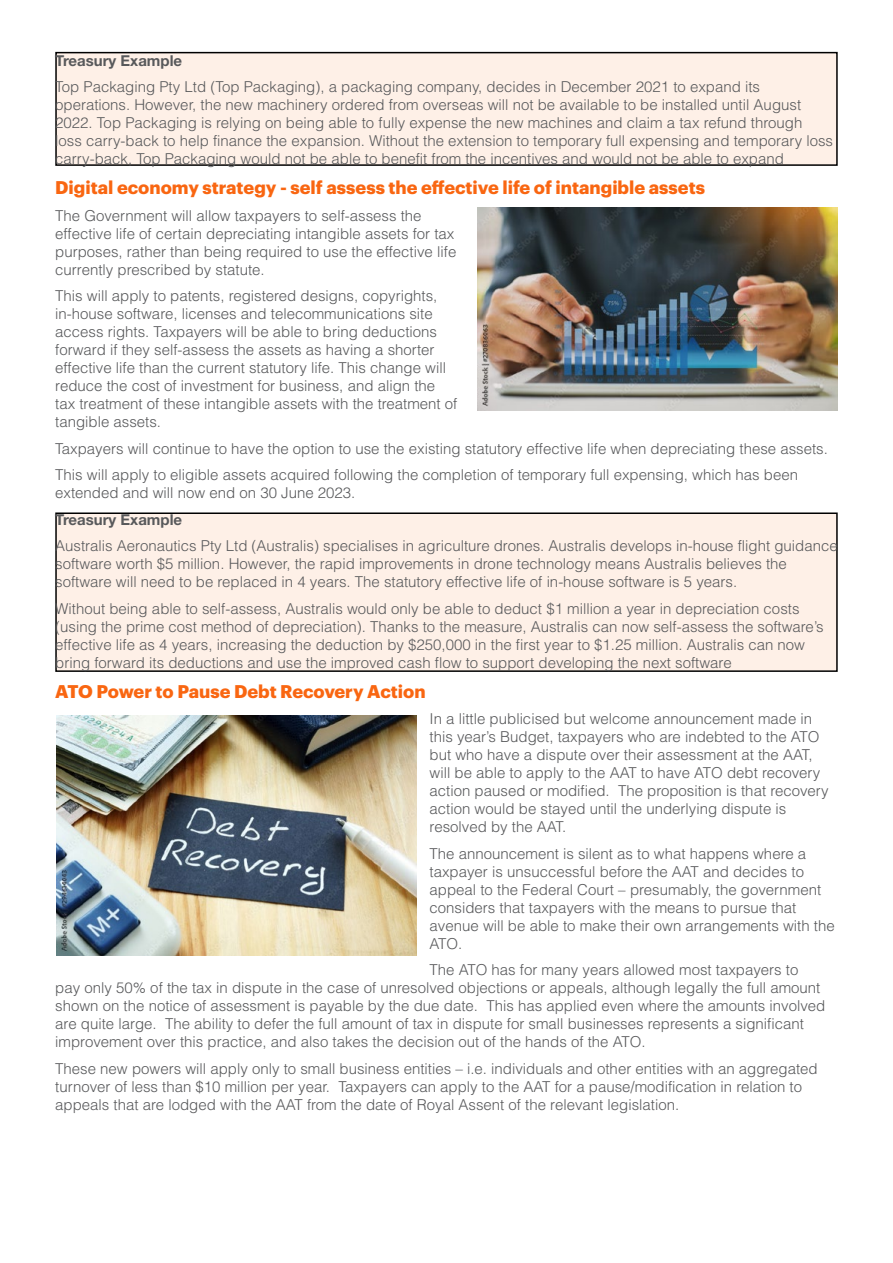
<style>
.page{position:relative;width:893px;height:1263px;background:#fff}
.page>*{position:absolute;margin:0;border:0;box-sizing:border-box;transform-origin:0 0}
.t1{font:700 18px "Graphik";color:#f96611}
.t2{font:300 15px/18px "Helvetica";color:#58595b}
.t3{font:700 15px "Helvetica Neue LT Std";color:#58595b}
</style>
<div class="page">
<img style="left:478px;top:207px;width:360px;height:203px">
<img style="left:57px;top:715px;width:360px;height:241px">
<div style="left:56px;top:53px;width:781px;height:112px;background:#fef0e7"></div>
<div style="left:55px;top:52px;width:783px;height:114px;border:2px solid #000"></div>
<div style="left:56px;top:513px;width:781px;height:158px;background:#fef0e7"></div>
<div style="left:55px;top:512px;width:783px;height:160px;border:2px solid #000"></div>
<p class="t3" style="left:55px;top:51px;width:128px">Treasury Example</p>
<p class="t2" style="left:55px;top:77px;width:779px">Top Packaging Pty Ltd (Top Packaging), a packaging company, decides in December 2021 to expand its operations. However, the new machinery ordered from overseas will not be available to be installed until August 2022. Top Packaging is relying on being able to fully expense the new machines and claim a tax refund through<br>loss carry-back to help finance the expansion. Without the extension to temporary full expensing and temporary loss carry-back, Top Packaging would not be able to benefit from the incentives and would not be able to expand</p>
<p class="t1" style="left:55px;top:174px;width:651px">Digital economy strategy - self assess the effective life of intangible assets</p>
<p class="t2" style="left:55px;top:206px;width:403px">The Government will allow taxpayers to self-assess the effective life of certain depreciating intangible assets for tax purposes, rather than being required to use the effective life currently prescribed by statute.</p>
<p class="t2" style="left:55px;top:286px;width:404px">This will apply to patents, registered designs, copyrights, in-house software, licenses and telecommunications site access rights. Taxpayers will be able to bring deductions forward if they self-assess the assets as having a shorter effective life than the current statutory life. This change will reduce the cost of investment for business, and align the tax treatment of these intangible assets with the treatment of tangible assets.</p>
<p class="t2" style="left:55px;top:435px;width:774px;line-height:26.5px">Taxpayers will continue to have the option to use the existing statutory effective life when depreciating these assets.<br>This will apply to eligible assets acquired following the completion of temporary full expensing, which has been</p>
<p class="t2" style="left:55px;top:483px;width:302px">extended and will now end on 30 June 2023.</p>
<p class="t3" style="left:55px;top:510px;width:128px">Treasury Example</p>
<p class="t2" style="left:55px;top:536px;width:784px">Australis Aeronautics Pty Ltd (Australis) specialises in agriculture drones. Australis develops in-house flight guidance software worth $5 million. However, the rapid improvements in drone technology means Australis believes the software will need to be replaced in 4 years. The statutory effective life of in-house software is 5 years.</p>
<p class="t2" style="left:55px;top:599px;width:770px">Without being able to self-assess, Australis would only be able to deduct $1 million a year in depreciation costs (using the prime cost method of depreciation). Thanks to the measure, Australis can now self-assess the software’s effective life as 4 years, increasing the deduction by $250,000 in the first year to $1.25 million. Australis can now bring forward its deductions and use the improved cash flow to support developing the next software</p>
<p class="t1" style="left:55px;top:677px;width:372px">ATO Power to Pause Debt Recovery Action</p>
<p class="t2" style="left:430px;top:710px;width:401px">In a little publicised but welcome announcement made in this year’s Budget, taxpayers who are indebted to the ATO but who have a dispute over their assessment at the AAT, will be able to apply to the AAT to have ATO debt recovery action paused or modified. The proposition is that recovery action would be stayed until the underlying dispute is resolved by the AAT.</p>
<p class="t2" style="left:430px;top:844px;width:407px">The announcement is silent as to what happens where a taxpayer is unsuccessful before the AAT and decides to appeal to the Federal Court – presumably, the government considers that taxpayers with the means to pursue that avenue will be able to make their own arrangements with the ATO.</p>
<p class="t2" style="left:55px;top:961px;width:772px;text-indent:374px">The ATO has for many years allowed most taxpayers to pay only 50% of the tax in dispute in the case of unresolved objections or appeals, although legally the full amount shown on the notice of assessment is payable by the due date. This has applied even where the amounts involved are quite large. The ability to defer the full amount of tax in dispute for small businesses represents a significant improvement over this practice, and also takes the decision out of the hands of the ATO.</p>
<p class="t2" style="left:55px;top:1059px;width:764px">These new powers will apply only to small business entities – i.e. individuals and other entities with an aggregated turnover of less than $10 million per year. Taxpayers can apply to the AAT for a pause/modification in relation to appeals that are lodged with the AAT from the date of Royal Assent of the relevant legislation.</p>
</div>
